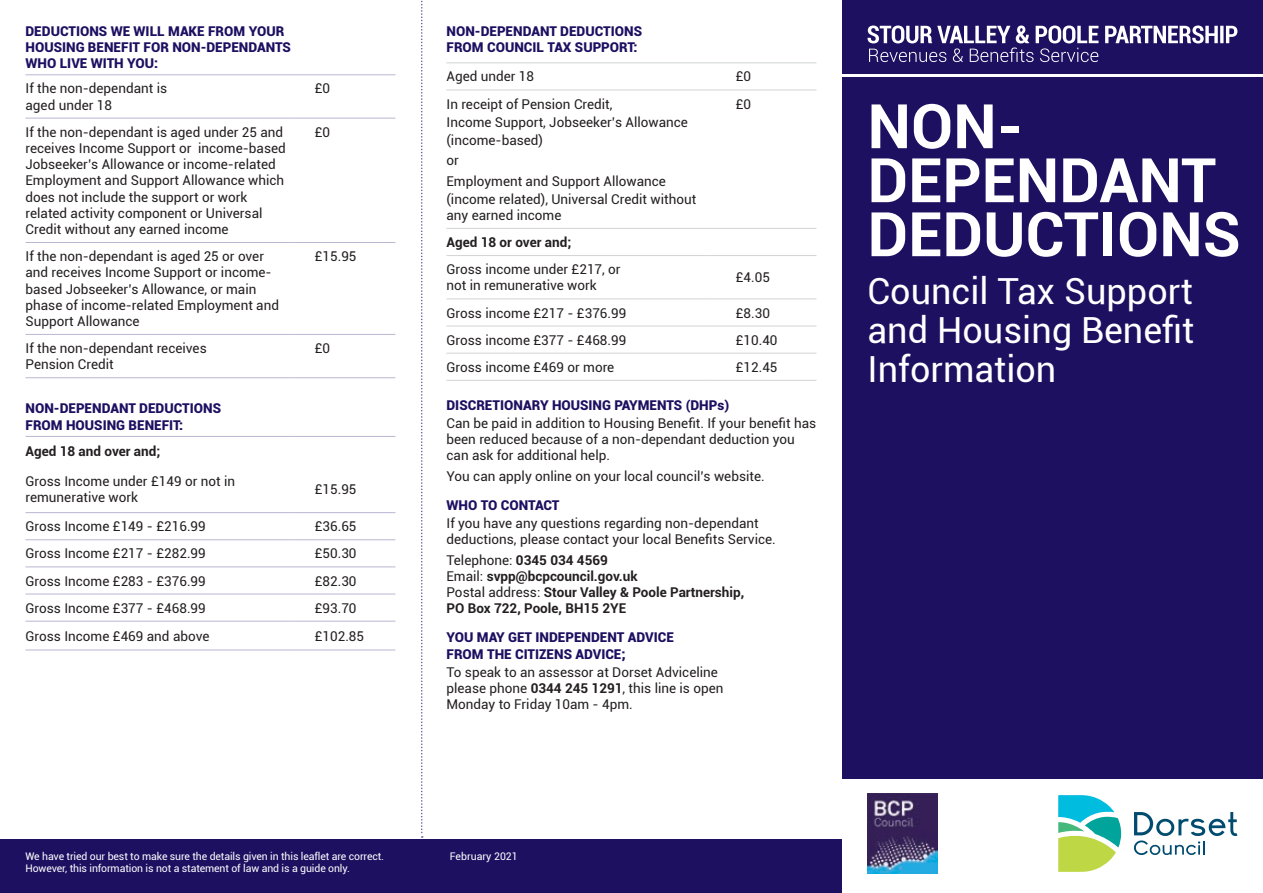
<style>
.page{position:relative;width:1263px;height:893px;background:#fff}
.page>*{position:absolute;margin:0;border:0;box-sizing:border-box;transform-origin:0 0}
.t1{font:700 61.5px/54px "Roboto";color:#fff}
.t2{font:36px/39px "Roboto";color:#fff;text-align:justify}
.t3{font:13.5px/16.2px "Roboto";color:#231f20}
.t4{font:900 13.5px/16.2px "Roboto";color:#1d1061}
.t5{font:700 13.5px/16.2px "Roboto";color:#231f20}
.t6{font:10.5px/12px "Roboto";letter-spacing:-.01em;color:#fff}
.s1{font-weight:400}
.s2{font-weight:700}
</style>
<div class="page">
<div style="left:842px;top:0;width:421px;height:778px;background:#1d1061"></div>
<hr style="left:446px;top:62px;width:264px;height:1px;background:#d1d3d4">
<hr style="left:710px;top:62px;width:106px;height:1px;background:#d1d3d4">
<hr style="left:446px;top:90px;width:264px;height:1px;background:#d1d3d4">
<hr style="left:710px;top:90px;width:106px;height:1px;background:#d1d3d4">
<hr style="left:446px;top:228px;width:264px;height:1px;background:#d1d3d4">
<hr style="left:710px;top:228px;width:106px;height:1px;background:#d1d3d4">
<hr style="left:446px;top:255px;width:264px;height:1px;background:#d1d3d4">
<hr style="left:710px;top:255px;width:106px;height:1px;background:#d1d3d4">
<hr style="left:446px;top:299px;width:264px;height:1px;background:#d1d3d4">
<hr style="left:710px;top:299px;width:106px;height:1px;background:#d1d3d4">
<hr style="left:446px;top:326px;width:264px;height:1px;background:#d1d3d4">
<hr style="left:710px;top:326px;width:106px;height:1px;background:#d1d3d4">
<hr style="left:446px;top:353px;width:264px;height:1px;background:#d1d3d4">
<hr style="left:710px;top:353px;width:106px;height:1px;background:#d1d3d4">
<hr style="left:446px;top:380px;width:264px;height:1px;background:#d1d3d4">
<hr style="left:710px;top:380px;width:106px;height:1px;background:#d1d3d4">
<div style="left:0;top:840px;width:842px;height:53px;background:#1d1061"></div>
<svg style="left:421px;top:0;width:2px;height:838px"></svg>
<hr style="left:26px;top:74px;width:263px;height:1px;background:#bab7d2">
<hr style="left:289px;top:74px;width:106px;height:1px;background:#bab7d2">
<hr style="left:26px;top:118px;width:263px;height:1px;background:#bab7d2">
<hr style="left:289px;top:118px;width:106px;height:1px;background:#bab7d2">
<hr style="left:26px;top:242px;width:263px;height:1px;background:#bab7d2">
<hr style="left:289px;top:242px;width:106px;height:1px;background:#bab7d2">
<hr style="left:26px;top:334px;width:263px;height:1px;background:#bab7d2">
<hr style="left:289px;top:334px;width:106px;height:1px;background:#bab7d2">
<hr style="left:26px;top:377px;width:263px;height:1px;background:#bab7d2">
<hr style="left:289px;top:377px;width:106px;height:1px;background:#bab7d2">
<hr style="left:26px;top:436px;width:263px;height:1px;background:#bab7d2">
<hr style="left:289px;top:436px;width:106px;height:1px;background:#bab7d2">
<hr style="left:26px;top:512px;width:263px;height:1px;background:#bab7d2">
<hr style="left:289px;top:512px;width:106px;height:1px;background:#bab7d2">
<hr style="left:26px;top:539px;width:263px;height:1px;background:#bab7d2">
<hr style="left:289px;top:539px;width:106px;height:1px;background:#bab7d2">
<hr style="left:26px;top:566px;width:263px;height:1px;background:#bab7d2">
<hr style="left:289px;top:566px;width:106px;height:1px;background:#bab7d2">
<hr style="left:26px;top:594px;width:263px;height:1px;background:#bab7d2">
<hr style="left:289px;top:594px;width:106px;height:1px;background:#bab7d2">
<hr style="left:26px;top:621px;width:263px;height:1px;background:#bab7d2">
<hr style="left:289px;top:621px;width:106px;height:1px;background:#bab7d2">
<hr style="left:26px;top:650px;width:263px;height:1px;background:#bab7d2">
<hr style="left:289px;top:650px;width:106px;height:1px;background:#bab7d2">
<hr style="left:843px;top:74px;width:420px;height:3px;background:#fff">
<svg style="left:867px;top:26px;width:370px;height:36px"></svg>
<svg style="left:1134px;top:812px;width:103px;height:43px"></svg>
<svg style="left:1058px;top:795px;width:63px;height:77px"></svg>
<img style="left:867px;top:793px;width:70px;height:81px">
<p class="t4" style="left:26px;top:22px;width:267px">DEDUCTIONS WE WILL MAKE FROM YOUR<br>HOUSING BENEFIT FOR NON-DEPENDANTS<br>WHO LIVE WITH YOU:</p>
<p class="t3" style="left:26px;top:80px;width:143px">If the non-dependant is aged under 18</p>
<p class="t3" style="left:315px;top:80px;width:17px">£0</p>
<p class="t3" style="left:26px;top:123px;width:262px">If the non-dependant is aged under 25 and receives Income Support or income-based Jobseeker’s Allowance or income-related Employment and Support Allowance which does not include the support or work related activity component or Universal Credit without any earned income</p>
<p class="t3" style="left:315px;top:123px;width:17px">£0</p>
<p class="t3" style="left:26px;top:248px;width:255px">If the non-dependant is aged 25 or over and receives Income Support or income&shy;based Jobseeker’s Allowance, or main phase of income-related Employment and Support Allowance</p>
<p class="t3" style="left:315px;top:248px;width:43px">£15.95</p>
<p class="t3" style="left:26px;top:340px;width:183px">If the non-dependant receives<br>Pension Credit</p>
<p class="t3" style="left:315px;top:340px;width:17px">£0</p>
<p class="t4" style="left:26px;top:400px;width:197px">NON-DEPENDANT DEDUCTIONS<br>FROM HOUSING BENEFIT:</p>
<p class="t5" style="left:26px;top:442px;width:136px">Aged 18 and over and;</p>
<p class="t3" style="left:26px;top:472px;width:211px">Gross Income under £149 or not in remunerative work</p>
<p class="t3" style="left:315px;top:481px;width:43px">£15.95</p>
<p class="t3" style="left:26px;top:518px;width:182px">Gross Income £149 - £216.99</p>
<p class="t3" style="left:315px;top:518px;width:43px">£36.65</p>
<p class="t3" style="left:26px;top:545px;width:182px">Gross Income £217 - £282.99</p>
<p class="t3" style="left:315px;top:545px;width:43px">£50.30</p>
<p class="t3" style="left:26px;top:572px;width:182px">Gross Income £283 - £376.99</p>
<p class="t3" style="left:315px;top:572px;width:43px">£82.30</p>
<p class="t3" style="left:26px;top:599px;width:182px">Gross Income £377 - £468.99</p>
<p class="t3" style="left:315px;top:599px;width:43px">£93.70</p>
<p class="t3" style="left:26px;top:627px;width:185px">Gross Income £469 and above</p>
<p class="t3" style="left:315px;top:627px;width:51px">£102.85</p>
<p class="t4" style="left:446px;top:22px;width:197px">NON-DEPENDANT DEDUCTIONS<br>FROM COUNCIL TAX SUPPORT:</p>
<p class="t3" style="left:446px;top:68px;width:89px">Aged under 18</p>
<p class="t3" style="left:736px;top:68px;width:17px">£0</p>
<p class="t3" style="left:446px;top:94px;width:243px;line-height:18px">In receipt of Pension Credit,<br>Income Support, Jobseeker’s Allowance (income-based)</p>
<p class="t3" style="left:446px;top:150px;width:221px;line-height:20.5px">or<br>Employment and Support Allowance</p>
<p class="t3" style="left:446px;top:190px;width:251px">(income related), Universal Credit without any earned income</p>
<p class="t3" style="left:736px;top:95px;width:17px">£0</p>
<p class="t5" style="left:446px;top:234px;width:126px">Aged 18 or over and;</p>
<p class="t3" style="left:446px;top:261px;width:176px">Gross income under £217, or not in remunerative work</p>
<p class="t3" style="left:736px;top:269px;width:36px">£4.05</p>
<p class="t3" style="left:446px;top:304px;width:181px">Gross income £217 - £376.99</p>
<p class="t3" style="left:736px;top:304px;width:36px">£8.30</p>
<p class="t3" style="left:446px;top:331px;width:181px">Gross income £377 - £468.99</p>
<p class="t3" style="left:736px;top:331px;width:43px">£10.40</p>
<p class="t3" style="left:446px;top:358px;width:169px">Gross income £469 or more</p>
<p class="t3" style="left:736px;top:358px;width:43px">£12.45</p>
<p class="t4" style="left:446px;top:396px;width:284px">DISCRETIONARY HOUSING PAYMENTS (DHPs)</p>
<p class="t3" style="left:446px;top:415px;width:371px">Can be paid in addition to Housing Benefit. If your benefit has been reduced because of a non-dependant deduction you can ask for additional help.</p>
<p class="t3" style="left:446px;top:467px;width:320px">You can apply online on your local council’s website.</p>
<p class="t4" style="left:446px;top:496px;width:115px">WHO TO CONTACT</p>
<p class="t3" style="left:446px;top:515px;width:331px">If you have any questions regarding non-dependant deductions, please contact your local Benefits Service.</p>
<p class="t5" style="left:446px;top:551px;width:299px"><span class="s1">Telephone:</span> 0345 034 4569<br><span class="s1">Email:</span> svpp@bcpcouncil.gov.uk<br><span class="s1">Postal address:</span> Stour Valley &amp; Poole Partnership, PO Box 722, Poole, BH15 2YE</p>
<p class="t4" style="left:446px;top:629px;width:229px">YOU MAY GET INDEPENDENT ADVICE<br>FROM THE CITIZENS ADVICE;</p>
<p class="t3" style="left:446px;top:663px;width:278px">To speak to an assessor at Dorset Adviceline please phone <span class="s2">0344 245 1291</span>, this line is open<br>Monday to Friday 10am - 4pm.</p>
<h1 class="t1" style="left:867px;top:97px;width:375px">NON-<br>DEPENDANT<br>DEDUCTIONS</h1>
<h2 class="t2" style="left:867px;top:270px;width:328px">Council Tax Support and Housing Benefit Information</h2>
<p class="t6" style="left:26px;top:850px;width:360px">We have tried our best to make sure the details given in this leaflet are correct.<br>However, this information is not a statement of law and is a guide only.</p>
<p class="t6" style="left:450px;top:849px;width:69px">February 2021</p>
</div>
